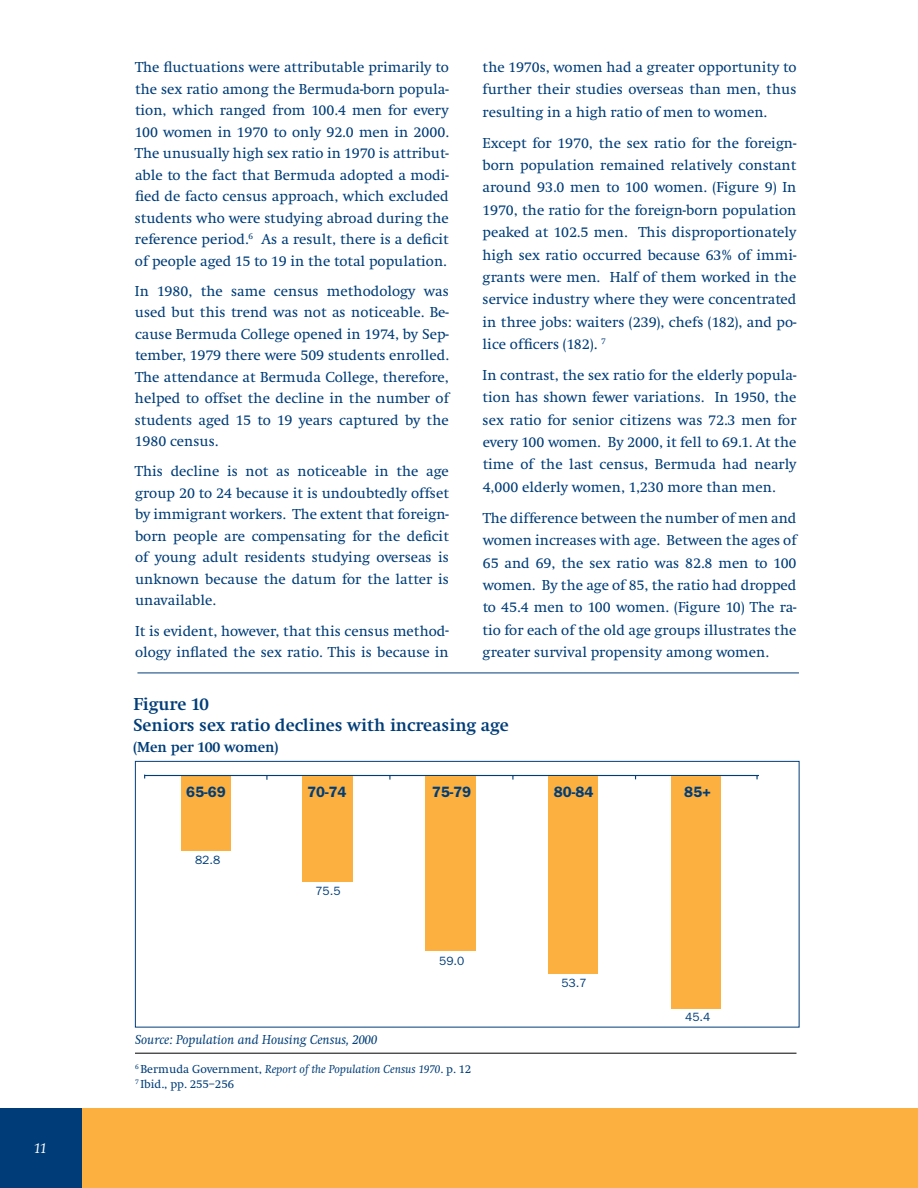
<style>
.page{position:relative;width:918px;height:1188px;background:#fff}
.page>*{position:absolute;margin:0;border:0;box-sizing:border-box;transform-origin:0 0}
.t1{font:700 18px/21px "Swift EF";color:#003d78}
.t2{font:15px/21.5px "Swift EF";color:#003d78;text-align:justify}
.t3{font:600 15px "Franklin Gothic";color:#003d78}
.t4{font:700 15px "Swift EF";color:#003d78}
.t5{font:italic 15px "Swift EF";color:#fff}
.t6{font:italic 13.5px "Swift EF";color:#003d78}
.t7{font:12px/14.4px "Swift EF";color:#003d78}
.t8{font:12px "Franklin Gothic";color:#003d78}
.s1{font-style:italic}
</style>
<div class="page">
<div style="left:0;top:1108px;width:918px;height:80px;background:#fbb03f"></div>
<div style="left:0;top:1108px;width:81px;height:80px;background:#003d78"></div>
<div style="left:181px;top:776px;width:50px;height:74px;background:#fbb03f"></div>
<hr style="left:145px;top:775px;width:614px;height:1px;background:#003d78">
<div style="left:671px;top:776px;width:50px;height:232px;background:#fbb03f"></div>
<div style="left:549px;top:776px;width:49px;height:197px;background:#fbb03f"></div>
<div style="left:425px;top:776px;width:51px;height:175px;background:#fbb03f"></div>
<div style="left:302px;top:776px;width:50px;height:105px;background:#fbb03f"></div>
<div style="left:135px;top:761px;width:665px;height:267px;border:1px solid #003d78"></div>
<hr style="left:137px;top:673px;width:662px;height:1px;background:#003d78">
<hr style="left:135px;top:1053px;width:661px;height:1px;background:#000">
<p class="t5" style="left:34px;top:1140px;width:7px">11</p>
<p class="t2" style="left:135px;top:57px;width:315px">The fluctuations were attributable primarily to the sex ratio among the Bermuda-born popula&shy;tion, which ranged from 100.4 men for every 100 women in 1970 to only 92.0 men in 2000.<br>The unusually high sex ratio in 1970 is attribut&shy;able to the fact that Bermuda adopted a modi&shy;fied de facto census approach, which excluded students who were studying abroad during the reference period.<sup>6</sup> As a result, there is a deficit of people aged 15 to 19 in the total population.</p>
<p class="t2" style="left:135px;top:280px;width:315px">In 1980, the same census methodology was used but this trend was not as noticeable. Be&shy;cause Bermuda College opened in 1974, by Sep&shy;tember, 1979 there were 509 students enrolled.<br>The attendance at Bermuda College, therefore, helped to offset the decline in the number of students aged 15 to 19 years captured by the 1980 census.</p>
<p class="t2" style="left:135px;top:461px;width:315px">This decline is not as noticeable in the age group 20 to 24 because it is undoubtedly offset by immigrant workers. The extent that foreign&shy;born people are compensating for the deficit of young adult residents studying overseas is unknown because the datum for the latter is unavailable.</p>
<p class="t2" style="left:135px;top:620px;width:315px">It is evident, however, that this census method&shy;ology inflated the sex ratio. This is because in</p>
<p class="t2" style="left:483px;top:56px;width:315px;line-height:22.4px">the 1970s, women had a greater opportunity to further their studies overseas than men, thus resulting in a high ratio of men to women.</p>
<p class="t2" style="left:483px;top:132px;width:315px;line-height:22.4px">Except for 1970, the sex ratio for the foreign&shy;born population remained relatively constant around 93.0 men to 100 women. (Figure 9) In 1970, the ratio for the foreign-born population peaked at 102.5 men. This disproportionately high sex ratio occurred because 63% of immi&shy;grants were men. Half of them worked in the service industry where they were concentrated in three jobs: waiters (239), chefs (182), and po&shy;lice officers (182). <sup>7</sup></p>
<p class="t2" style="left:483px;top:364px;width:315px;line-height:22.4px">In contrast, the sex ratio for the elderly popula&shy;tion has shown fewer variations. In 1950, the sex ratio for senior citizens was 72.3 men for every 100 women. By 2000, it fell to 69.1. At the time of the last census, Bermuda had nearly 4,000 elderly women, 1,230 more than men.</p>
<p class="t2" style="left:483px;top:507px;width:316px;line-height:22.4px">The difference between the number of men and women increases with age. Between the ages of 65 and 69, the sex ratio was 82.8 men to 100 women. By the age of 85, the ratio had dropped to 45.4 men to 100 women. (Figure 10) The ra&shy;tio for each of the old age groups illustrates the greater survival propensity among women.</p>
<p class="t1" style="left:134px;top:694px;width:377px">Figure 10<br>Seniors sex ratio declines with increasing age</p>
<p class="t4" style="left:134px;top:739px;width:146px">(Men per 100 women)</p>
<p class="t3" style="left:186px;top:783px;width:41px">65-69</p>
<p class="t8" style="left:195px;top:853px;width:27px">82.8</p>
<p class="t3" style="left:307px;top:783px;width:41px">70-74</p>
<p class="t3" style="left:432px;top:783px;width:41px">75-79</p>
<p class="t3" style="left:554px;top:783px;width:41px">80-84</p>
<p class="t3" style="left:684px;top:783px;width:28px">85+</p>
<p class="t8" style="left:315px;top:884px;width:27px">75.5</p>
<p class="t8" style="left:439px;top:954px;width:27px">59.0</p>
<p class="t8" style="left:561px;top:976px;width:27px">53.7</p>
<p class="t8" style="left:685px;top:1010px;width:27px">45.4</p>
<p class="t6" style="left:135px;top:1032px;width:244px">Source: Population and Housing Census, 2000</p>
<p class="t7" style="left:135px;top:1063px;width:338px"><sup>6</sup> Bermuda Government, <span class="s1">Report of the Population Census 1970</span>. p. 12<br><sup>7</sup> Ibid., pp. 255–256</p>
</div>
